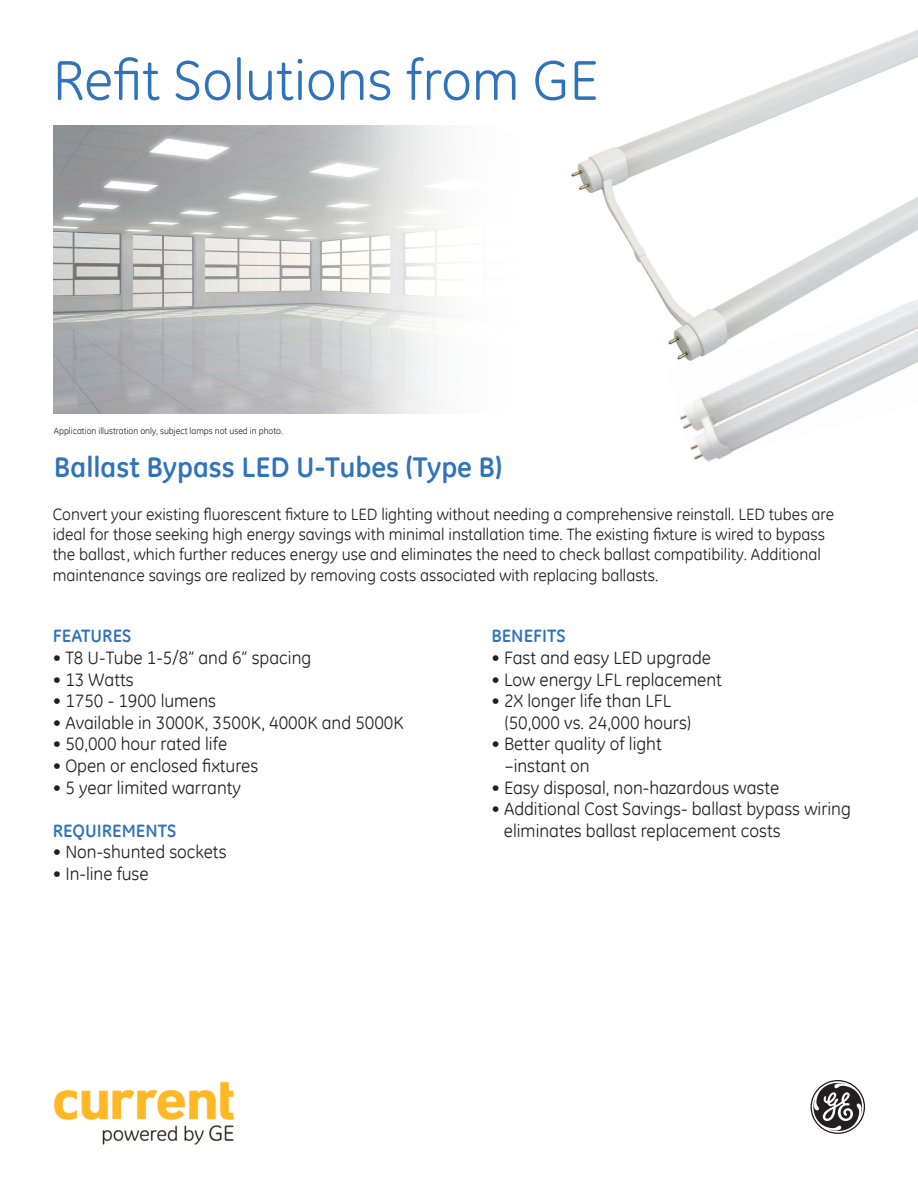
<style>
.page{position:relative;width:918px;height:1188px;background:#fff}
.page>*{position:absolute;margin:0;border:0;box-sizing:border-box;transform-origin:0 0}
.No_Spacing{font:57px "GE Inspira";color:#3073ba}
.No_Spacing-2{font:700 28.5px "GE Inspira";color:#3073ba}
.t1{font:18px/21.6px "GE Inspira";color:#231f20}
.t2{font:700 18px "GE Inspira";color:#3073ba}
.t3{font:16.5px "GE Inspira";color:#231f20}
.t4{font:9px "GE Inspira";color:#231f20}
</style>
<div class="page">
<img style="left:54px;top:125px;width:399px;height:288px">
<img style="left:54px;top:1081px;width:180px;height:64px">
<svg style="left:811px;top:1080px;width:54px;height:54px"></svg>
<img style="left:571px;top:30px;width:347px;height:278px">
<img style="left:667px;top:299px;width:251px;height:163px">
<p class="No_Spacing" style="left:53px;top:43px;width:547px">Refit Solutions from GE</p>
<p class="t4" style="left:54px;top:425px;width:230px">Application illustration only, subject lamps not used in photo.</p>
<p class="No_Spacing-2" style="left:54px;top:449px;width:450px">Ballast Bypass LED U-Tubes (Type B)</p>
<p class="t3" style="left:53px;top:504px;width:783px">Convert your existing fluorescent fixture to LED lighting without needing a comprehensive reinstall. LED tubes are</p>
<p class="t3" style="left:53px;top:524px;width:774px">ideal for those seeking high energy savings with minimal installation time. The existing fixture is wired to bypass</p>
<p class="t3" style="left:53px;top:543px;width:770px">the ballast, which further reduces energy use and eliminates the need to check ballast compatibility. Additional</p>
<p class="t3" style="left:53px;top:565px;width:607px">maintenance savings are realized by removing costs associated with replacing ballasts.</p>
<p class="t2" style="left:53px;top:625px;width:80px">FEATURES</p>
<p class="t1" style="left:53px;top:647px;width:260px">• T8 U-Tube 1-5/8” and 6” spacing</p>
<p class="t1" style="left:53px;top:668px;width:83px">• 13 Watts</p>
<p class="t1" style="left:53px;top:690px;width:165px">• 1750 - 1900 lumens</p>
<p class="t1" style="left:53px;top:711px;width:352px">• Available in 3000K, 3500K, 4000K and 5000K</p>
<p class="t1" style="left:53px;top:733px;width:176px">• 50,000 hour rated life</p>
<p class="t1" style="left:53px;top:755px;width:207px">• Open or enclosed fixtures</p>
<p class="t1" style="left:53px;top:776px;width:190px">• 5 year limited warranty</p>
<p class="t2" style="left:53px;top:819px;width:125px">REQUIREMENTS</p>
<p class="t1" style="left:53px;top:841px;width:175px">• Non-shunted sockets</p>
<p class="t1" style="left:53px;top:863px;width:97px">• In-line fuse</p>
<p class="t2" style="left:491px;top:625px;width:76px">BENEFITS</p>
<p class="t1" style="left:491px;top:647px;width:221px">• Fast and easy LED upgrade</p>
<p class="t1" style="left:491px;top:668px;width:232px">• Low energy LFL replacement</p>
<p class="t1" style="left:505px;top:690px;width:187px;text-indent:-14px">• 2X longer life than LFL (50,000 vs. 24,000 hours)</p>
<p class="t1" style="left:505px;top:733px;width:158px;text-indent:-14px">• Better quality of light –instant on</p>
<p class="t1" style="left:491px;top:776px;width:289px">• Easy disposal, non-hazardous waste</p>
<p class="t1" style="left:491px;top:798px;width:361px">• Additional Cost Savings- ballast bypass wiring</p>
<p class="t1" style="left:504px;top:819px;width:278px">eliminates ballast replacement costs</p>
</div>
